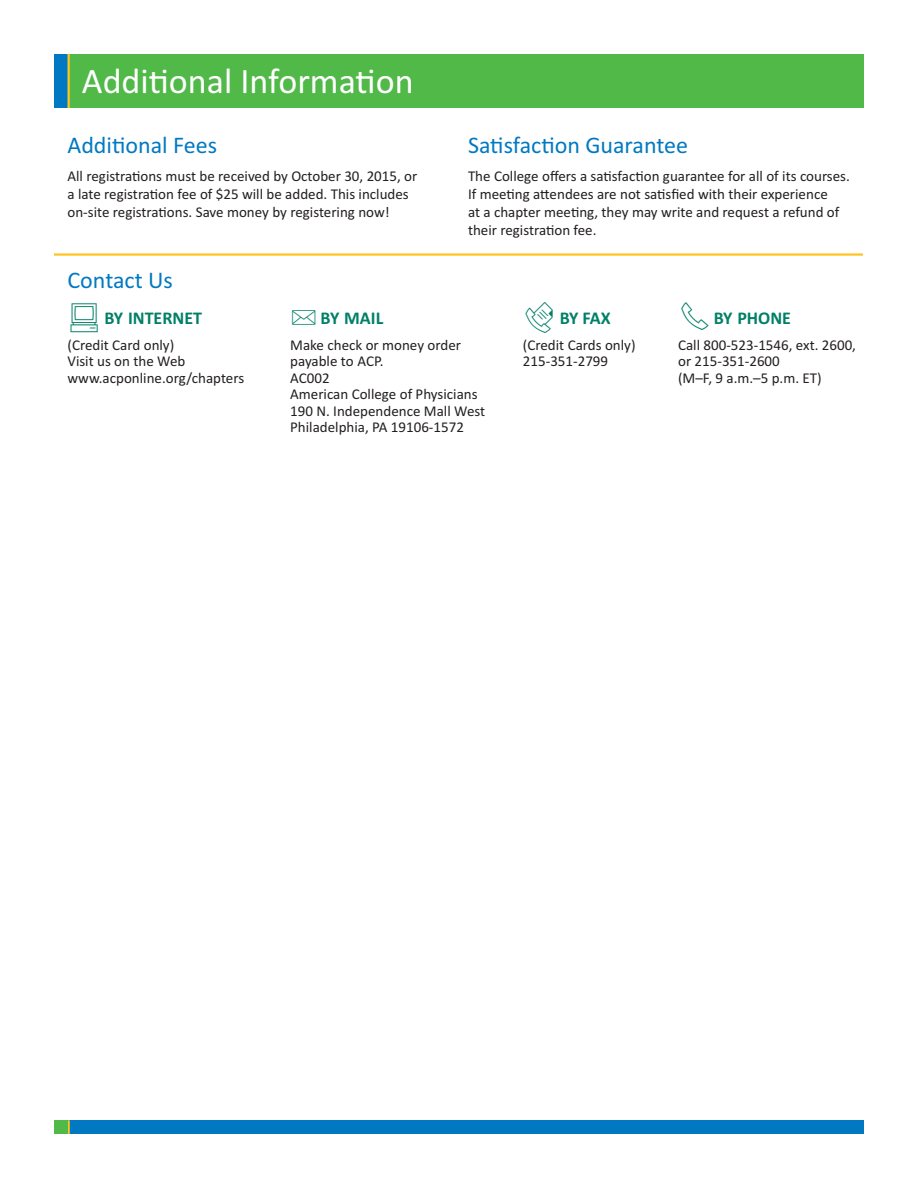
<style>
.page{position:relative;width:918px;height:1188px;background:#fff}
.page>*{position:absolute;margin:0;border:0;box-sizing:border-box;transform-origin:0 0}
.t1{font:36px "Calibri";color:#fff}
.t2{font:24px "Calibri";color:#0079c2}
.t3{font:700 18px "Calibri";color:#008066}
.t4{font:15px/18px "Calibri";color:#231f20}
.s1{font-family:"FF Dingbests";font-weight:400;font-size:36px}
.s2{font-family:"FF Dingbests";font-weight:400;font-size:28.5px}
.s3{font-family:"FF Dingbests";font-weight:400;font-size:34.5px}
.s4{font-family:"FF Dingbests";font-weight:400;font-size:37.5px}
</style>
<div class="page">
<div style="left:66px;top:1120px;width:798px;height:14px;background:#0079c2"></div>
<div style="left:54px;top:54px;width:15px;height:54px;background:#0079c2"></div>
<div style="left:68px;top:54px;width:796px;height:54px;background:#51b948"></div>
<hr style="left:68px;top:54px;width:2px;height:54px;background:#fec422">
<svg style="left:68px;top:1120px;width:2px;height:14px"></svg>
<div style="left:54px;top:1120px;width:14px;height:14px;background:#51b948"></div>
<hr style="left:54px;top:253px;width:809px;height:3px;background:#fec422">
<h1 class="t1" style="left:82px;top:60px;width:333px">Additional Information</h1>
<h2 class="t2" style="left:68px;top:131px;width:151px">Additional Fees</h2>
<p class="t4" style="left:67px;top:167px;width:351px">All registrations must be received by October 30, 2015, or a late registration fee of $25 will be added. This includes on-site registrations. Save money by registering now!</p>
<h2 class="t2" style="left:68px;top:265px;width:107px">Contact Us</h2>
<h2 class="t2" style="left:468px;top:131px;width:222px">Satisfaction Guarantee</h2>
<p class="t4" style="left:468px;top:167px;width:383px">The College offers a satisfaction guarantee for all of its courses.<br>If meeting attendees are not satisfied with their experience<br>at a chapter meeting, they may write and request a refund of their registration fee.</p>
<p class="t3" style="left:68px;top:308px;width:136px"><span class="s1">v</span> BY INTERNET</p>
<p class="t3" style="left:290px;top:308px;width:95px"><span class="s2">U</span> BY MAIL</p>
<p class="t3" style="left:523px;top:308px;width:89px"><span class="s3">T</span> BY FAX</p>
<p class="t3" style="left:678px;top:308px;width:114px"><span class="s4">S</span>BY PHONE</p>
<p class="t4" style="left:68px;top:336px;width:108px">(Credit Card only)</p>
<p class="t4" style="left:290px;top:336px;width:172px">Make check or money order</p>
<p class="t4" style="left:523px;top:336px;width:114px">(Credit Cards only)</p>
<p class="t4" style="left:678px;top:336px;width:179px">Call 800-523-1546, ext. 2600,</p>
<p class="t4" style="left:67px;top:352px;width:119px">Visit us on the Web</p>
<p class="t4" style="left:290px;top:352px;width:95px">payable to ACP.</p>
<p class="t4" style="left:523px;top:352px;width:87px">215-351-2799</p>
<p class="t4" style="left:678px;top:352px;width:103px">or 215-351-2600</p>
<p class="t4" style="left:68px;top:369px;width:178px">www.acponline.org/chapters</p>
<p class="t4" style="left:290px;top:369px;width:41px">AC002</p>
<p class="t4" style="left:678px;top:369px;width:145px">(M–F, 9 a.m.–5 p.m. ET)</p>
<p class="t4" style="left:290px;top:386px;width:196px;line-height:16.5px">American College of Physicians<br>190 N. Independence Mall West<br>Philadelphia, PA 19106-1572</p>
</div>
